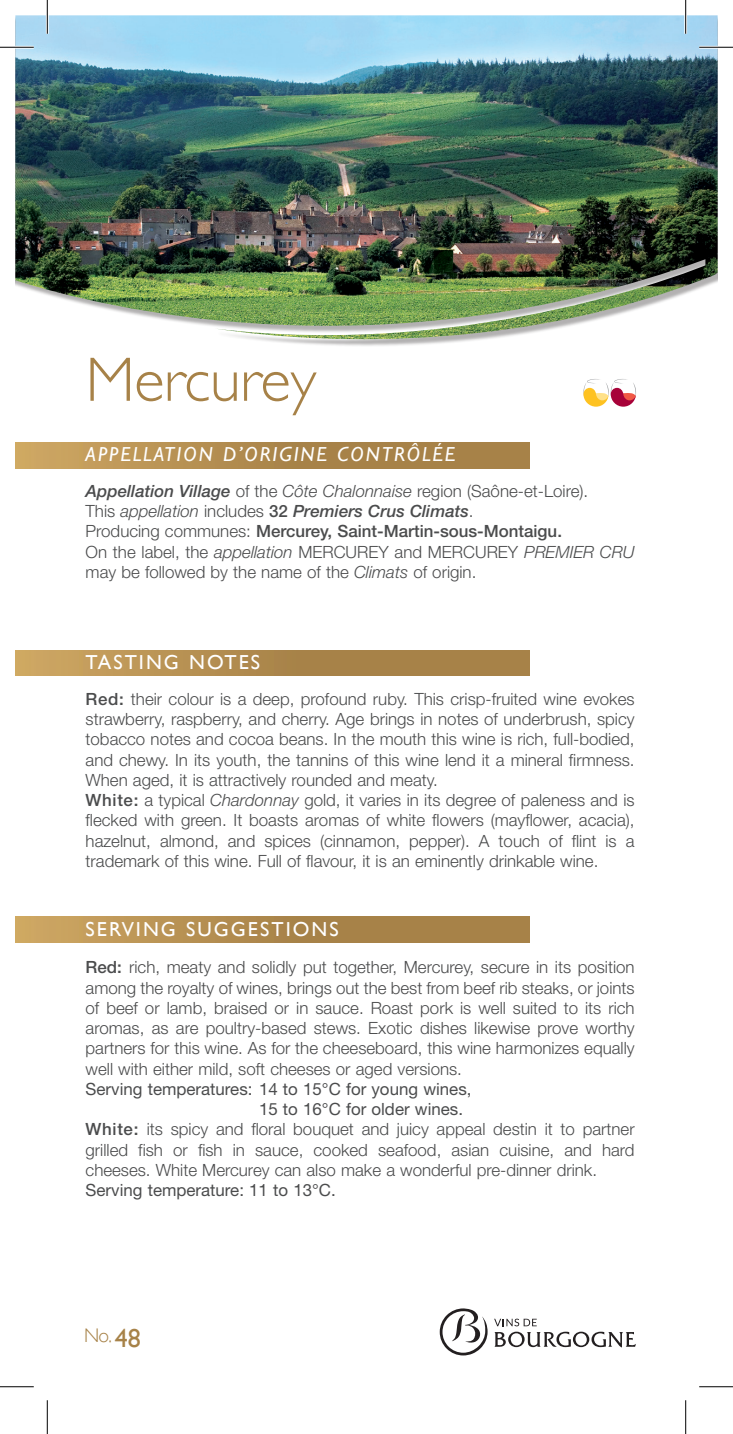
<style>
.page{position:relative;width:733px;height:1434px;background:#fff}
.page>*{position:absolute;margin:0;border:0;box-sizing:border-box;transform-origin:0 0}
.t1{font:300 63px "Gill Sans";letter-spacing:-.01em;color:#a78248}
.t2{font:20.25px "Gill Sans";letter-spacing:.1em;color:#fff}
.t3{font:italic 20.25px "Gill Sans";letter-spacing:.1em;color:#fff}
.t4{font:300 19.8px "Gill Sans";color:#a78248}
.t5{font:300 16.88px/20.2px "Helvetica Neue";color:#4b4c4d}
.t6{font:16.88px "Helvetica Neue";color:#4b4c4d}
.s1{font-weight:500;font-style:italic}
.s2{font-style:italic}
.s3{font-weight:500}
.s4{font-weight:400;font-size:26.1px}
</style>
<div class="page">
<img style="left:15px;top:15px;width:702px;height:331px">
<div style="left:15px;top:650px;width:514px;height:25px;background:linear-gradient(to right,#c8a15e,#9d7941)"></div>
<div style="left:15px;top:443px;width:514px;height:25px;background:linear-gradient(to right,#c8a15e,#9d7941)"></div>
<div style="left:15px;top:917px;width:514px;height:25px;background:linear-gradient(to right,#c8a15e,#9d7941)"></div>
<svg style="left:583px;top:379px;width:52px;height:28px"></svg>
<svg style="left:494px;top:1319px;width:141px;height:28px"></svg>
<svg style="left:439px;top:1308px;width:48px;height:47px"></svg>
<hr style="left:0;top:46px;width:34px;height:3px;background:#fff">
<hr style="left:699px;top:46px;width:33px;height:3px;background:#fff">
<hr style="left:46px;top:0;width:3px;height:34px;background:#fff">
<hr style="left:684px;top:0;width:2px;height:34px;background:#fff">
<hr style="left:0;top:47px;width:34px;height:1px;background:#000">
<hr style="left:699px;top:47px;width:33px;height:1px;background:#000">
<hr style="left:0;top:1386px;width:34px;height:1px;background:#000">
<hr style="left:699px;top:1386px;width:33px;height:1px;background:#000">
<hr style="left:47px;top:0;width:1px;height:34px;background:#000">
<hr style="left:47px;top:1400px;width:1px;height:34px;background:#000">
<hr style="left:685px;top:0;width:1px;height:34px;background:#000">
<hr style="left:685px;top:1400px;width:1px;height:34px;background:#000">
<h1 class="t1" style="left:86px;top:344px;width:232px">Mercurey</h1>
<p class="t3" style="left:86px;top:442px;width:371px">APPELLATION D’ORIGINE CONTRÔLÉE</p>
<p class="t5" style="left:86px;top:480px;width:550px"><span class="s1">Appellation Village</span> of the <span class="s2">Côte Chalonnaise</span> region (Saône-et-Loire).<br>This <span class="s2">appellation</span> includes <span class="s3">32</span> <span class="s1">Premiers Crus Climats</span>.<br>Producing communes: <span class="s3">Mercurey, Saint-Martin-sous-Montaigu.<br></span>On the label, the <span class="s2">appellation</span> MERCUREY and MERCUREY <span class="s2">PREMIER CRU </span>may be followed by the name of the <span class="s2">Climats</span> of origin.</p>
<p class="t2" style="left:86px;top:650px;width:176px">TASTING NOTES</p>
<p class="t5" style="left:86px;top:688px;width:550px"><span class="s3">Red:</span> their colour is a deep, profound ruby. This crisp-fruited wine evokes strawberry, raspberry, and cherry. Age brings in notes of underbrush, spicy tobacco notes and cocoa beans. In the mouth this wine is rich, full-bodied, and chewy. In its youth, the tannins of this wine lend it a mineral firmness.<br>When aged, it is attractively rounded and meaty.<br><span class="s3">White:</span> a typical <span class="s2">Chardonnay</span> gold, it varies in its degree of paleness and is flecked with green. It boasts aromas of white flowers (mayflower, acacia), hazelnut, almond, and spices (cinnamon, pepper). A touch of flint is a trademark of this wine. Full of flavour, it is an eminently drinkable wine.</p>
<p class="t2" style="left:86px;top:917px;width:254px">SERVING SUGGESTIONS</p>
<p class="t5" style="left:86px;top:957px;width:550px;text-align:justify"><span class="s3">Red:</span> rich, meaty and solidly put together, Mercurey, secure in its position among the royalty of wines, brings out the best from beef rib steaks, or joints of beef or lamb, braised or in sauce. Roast pork is well suited to its rich aromas, as are poultry-based stews. Exotic dishes likewise prove worthy partners for this wine. As for the cheeseboard, this wine harmonizes equally well with either mild, soft cheeses or aged versions.</p>
<p class="t6" style="left:86px;top:1079px;width:387px">Serving temperatures: 14 to 15°C for young wines,</p>
<p class="t6" style="left:259px;top:1099px;width:205px">15 to 16°C for older wines.</p>
<p class="t5" style="left:86px;top:1119px;width:550px"><span class="s3">White:</span> its spicy and floral bouquet and juicy appeal destin it to partner</p>
<p class="t5" style="left:86px;top:1139px;width:550px">grilled fish or fish in sauce, cooked seafood, asian cuisine, and hard</p>
<p class="t5" style="left:86px;top:1159px;width:512px">cheeses. White Mercurey can also make a wonderful pre-dinner drink.</p>
<p class="t6" style="left:86px;top:1180px;width:251px">Serving temperature: 11 to 13°C.</p>
<p class="t4" style="left:84px;top:1324px;width:58px">No. <span class="s4">48</span></p>
</div>
